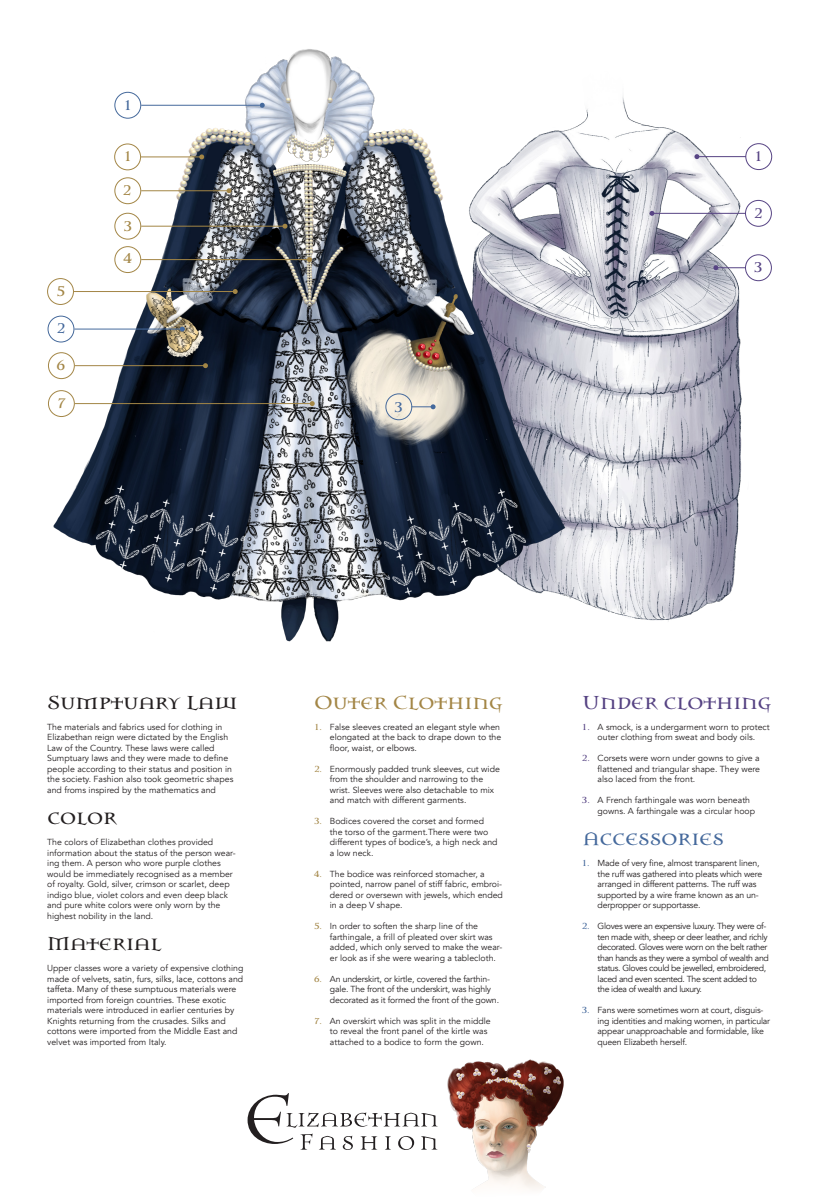
<style>
.page{position:relative;width:819px;height:1197px;background:#fff}
.page>*{position:absolute;margin:0;border:0;box-sizing:border-box;transform-origin:0 0}
.t1{font:18.38px "Newcomen";color:#231f20}
.t2{font:18.38px "Newcomen";color:#a38646}
.t3{font:18.38px "Newcomen";color:#564383}
.t4{font:18.38px "Newcomen";color:#45699c}
.t5{font:14px "Newcomen";color:#a38646}
.t6{font:14px "Newcomen";color:#574484}
.t7{font:14px "Newcomen";color:#45699c}
.list_body_copy{font:8.75px/10.5px "Avenir";color:#231f20}
.list_body_copy-2{font:8.75px/10.5px "Avenir";letter-spacing:-.02em;color:#231f20}
.list_body_copy-3{font:8.75px/10.5px "Avenir";letter-spacing:-.04em;color:#231f20}
.s1{font-family:"Newcomen";color:#a38646}
.s2{font-family:"Newcomen";color:#574484}
.s3{font-family:"Newcomen";color:#45699c}
</style>
<div class="page">
<img style="left:633px;top:120px;width:140px;height:501px">
<img style="left:48px;top:49px;width:585px;height:593px">
<hr style="left:696px;top:156px;width:50px;height:1px;background:#574484">
<svg style="left:694px;top:154px;width:5px;height:5px"></svg>
<div style="left:745px;top:143px;width:27px;height:27px;border:1px solid #574484;border-radius:50%"></div>
<hr style="left:654px;top:213px;width:92px;height:1px;background:#574484">
<svg style="left:650px;top:211px;width:4px;height:5px"></svg>
<div style="left:745px;top:200px;width:27px;height:27px;border:1px solid #574484;border-radius:50%"></div>
<svg style="left:713px;top:265px;width:32px;height:5px"></svg>
<div style="left:745px;top:254px;width:27px;height:27px;border:1px solid #574484;border-radius:50%"></div>
<hr style="left:141px;top:157px;width:59px;height:1px;background:#a38646">
<svg style="left:199px;top:154px;width:5px;height:5px"></svg>
<div style="left:114px;top:144px;width:27px;height:26px;border:1px solid #a38646;border-radius:50%"></div>
<hr style="left:141px;top:105px;width:119px;height:1px;background:#45699c">
<svg style="left:260px;top:103px;width:5px;height:5px"></svg>
<div style="left:115px;top:92px;width:26px;height:27px;border:1px solid #45699b;border-radius:50%"></div>
<hr style="left:141px;top:190px;width:89px;height:1px;background:#a38646">
<svg style="left:227px;top:188px;width:4px;height:5px"></svg>
<div style="left:115px;top:177px;width:26px;height:27px;border:1px solid #a38646;border-radius:50%"></div>
<hr style="left:141px;top:226px;width:143px;height:1px;background:#a38646">
<svg style="left:283px;top:224px;width:4px;height:5px"></svg>
<div style="left:115px;top:213px;width:26px;height:26px;border:1px solid #a38646;border-radius:50%"></div>
<hr style="left:141px;top:259px;width:167px;height:1px;background:#a38646">
<svg style="left:307px;top:257px;width:5px;height:5px"></svg>
<div style="left:115px;top:246px;width:26px;height:27px;border:1px solid #a38646;border-radius:50%"></div>
<hr style="left:74px;top:329px;width:111px;height:1px;background:#45699c">
<svg style="left:180px;top:327px;width:5px;height:5px"></svg>
<div style="left:48px;top:316px;width:26px;height:26px;border:1px solid #45699b;border-radius:50%"></div>
<hr style="left:75px;top:365px;width:130px;height:1px;background:#a38646">
<svg style="left:203px;top:363px;width:5px;height:5px"></svg>
<div style="left:48px;top:352px;width:27px;height:27px;border:1px solid #a38646;border-radius:50%"></div>
<hr style="left:74px;top:291px;width:162px;height:1px;background:#a38646">
<svg style="left:233px;top:289px;width:5px;height:5px"></svg>
<div style="left:47px;top:278px;width:27px;height:27px;border:1px solid #a38646;border-radius:50%"></div>
<hr style="left:75px;top:403px;width:237px;height:1px;background:#a38646">
<svg style="left:310px;top:401px;width:5px;height:5px"></svg>
<div style="left:48px;top:390px;width:27px;height:27px;border:1px solid #a38646;border-radius:50%"></div>
<img style="left:447px;top:1059px;width:117px;height:129px">
<img style="left:472px;top:1091px;width:73px;height:99px">
<svg style="left:248px;top:1093px;width:190px;height:57px"></svg>
<div style="left:386px;top:394px;width:26px;height:26px;border:1px solid #45699b;border-radius:50%"></div>
<svg style="left:411px;top:404px;width:25px;height:5px"></svg>
<p class="t5" style="left:56px;top:282px;width:10px">5</p>
<p class="t7" style="left:56px;top:319px;width:10px">2</p>
<p class="t5" style="left:56px;top:356px;width:10px">6</p>
<p class="t5" style="left:57px;top:394px;width:10px">7</p>
<p class="t7" style="left:123px;top:96px;width:10px">1</p>
<p class="t5" style="left:123px;top:147px;width:10px">1</p>
<p class="t5" style="left:123px;top:181px;width:10px">2</p>
<p class="t5" style="left:123px;top:217px;width:10px">3</p>
<p class="t5" style="left:123px;top:249px;width:10px">4</p>
<p class="t7" style="left:394px;top:397px;width:10px">3</p>
<p class="t6" style="left:754px;top:147px;width:10px">1</p>
<p class="t6" style="left:754px;top:204px;width:10px">2</p>
<p class="t6" style="left:754px;top:258px;width:10px">3</p>
<p class="t1" style="left:47px;top:690px;width:192px">Sumptuary Law</p>
<p class="t2" style="left:315px;top:690px;width:190px">Outer Clothing</p>
<p class="list_body_copy" style="left:47px;top:722px;width:188px">The materials and fabrics used for clothing in Elizabethan reign were dictated by the English Law of the Country. These laws were called Sumptuary laws and they were made to define people according to their status and position in the society. Fashion also took geometric shapes and froms inspired by the mathematics and</p>
<p class="t1" style="left:47px;top:806px;width:71px">color</p>
<p class="list_body_copy" style="left:47px;top:837px;width:190px">The colors of Elizabethan clothes provided information about the status of the person wear&shy;ing them. A person who wore purple clothes would be immediately recognised as a member of royalty. Gold, silver, crimson or scarlet, deep indigo blue, violet colors and even deep black and pure white colors were only worn by the highest nobility in the land.</p>
<p class="t1" style="left:47px;top:932px;width:115px">Material</p>
<p class="list_body_copy" style="left:47px;top:963px;width:198px">Upper classes wore a variety of expensive clothing made of velvets, satin, furs, silks, lace, cottons and taffeta. Many of these sumptuous materials were imported from foreign countries. These exotic materials were introduced in earlier centuries by Knights returning from the crusades. Silks and cottons were imported from the Middle East and velvet was imported from Italy.</p>
<p class="list_body_copy" style="left:330px;top:722px;width:173px;text-indent:-16px"><span class="s1">1.</span> False sleeves created an elegant style when elongated at the back to drape down to the floor, waist, or elbows.</p>
<p class="list_body_copy" style="left:330px;top:764px;width:171px;text-indent:-16px"><span class="s1">2.</span> Enormously padded trunk sleeves, cut wide from the shoulder and narrowing to the wrist. Sleeves were also detachable to mix and match with different garments.</p>
<p class="list_body_copy" style="left:330px;top:816px;width:169px;text-indent:-16px"><span class="s1">3.</span> Bodices covered the corset and formed the torso of the garment.There were two different types of bodice’s, a high neck and a low neck.</p>
<p class="list_body_copy" style="left:330px;top:869px;width:175px;text-indent:-16px"><span class="s1">4.</span> The bodice was reinforced stomacher, a pointed, narrow panel of stiff fabric, embroi&shy;dered or oversewn with jewels, which ended in a deep V shape.</p>
<p class="list_body_copy" style="left:330px;top:921px;width:174px;text-indent:-16px"><span class="s1">5.</span> In order to soften the sharp line of the farthingale, a frill of pleated over skirt was added, which only served to make the wear&shy;er look as if she were wearing a tablecloth.</p>
<p class="list_body_copy-2" style="left:330px;top:974px;width:171px;text-indent:-16px"><span class="s1">6.</span> An underskirt, or kirtle, covered the farthin&shy;gale. The front of the underskirt, was highly decorated as it formed the front of the gown.</p>
<p class="list_body_copy" style="left:330px;top:1016px;width:162px;text-indent:-16px"><span class="s1">7.</span> An overskirt which was split in the middle to reveal the front panel of the kirtle was attached to a bodice to form the gown.</p>
<p class="t3" style="left:582px;top:690px;width:191px">Under clothing</p>
<p class="list_body_copy" style="left:582px;top:722px;width:189px;text-align:center"><span class="s2">1.</span> A smock, is a undergarment worn to protect outer clothing from sweat and body oils.</p>
<p class="list_body_copy" style="left:598px;top:753px;width:164px;text-align:justify;text-indent:-16px"><span class="s2">2.</span> Corsets were worn under gowns to give a flattened and triangular shape. They were also laced from the front.</p>
<p class="list_body_copy" style="left:598px;top:795px;width:159px;text-indent:-16px"><span class="s2">3.</span> A French farthingale was worn beneath gowns. A farthingale was a circular hoop</p>
<p class="t4" style="left:583px;top:827px;width:143px">Accessories</p>
<p class="list_body_copy-2" style="left:598px;top:858px;width:166px;text-indent:-16px"><span class="s3">1.</span> Made of very fine, almost transparent linen, the ruff was gathered into pleats which were arranged in different patterns. The ruff was supported by a wire frame known as an un&shy;derpropper or supportasse.</p>
<p class="list_body_copy-3" style="left:598px;top:921px;width:173px;text-indent:-16px"><span class="s3">2.</span> Gloves were an expensive luxury. They were of&shy;ten made with, sheep or deer leather, and richly decorated. Gloves were worn on the belt rather than hands as they were a symbol of wealth and status. Gloves could be jewelled, embroidered, laced and even scented. The scent added to the idea of wealth and luxury.</p>
<p class="list_body_copy-2" style="left:598px;top:1005px;width:174px;text-indent:-16px"><span class="s3">3.</span> Fans were sometimes worn at court, disguis&shy;ing identities and making women, in particular appear unapproachable and formidable, like queen Elizabeth herself.</p>
</div>
